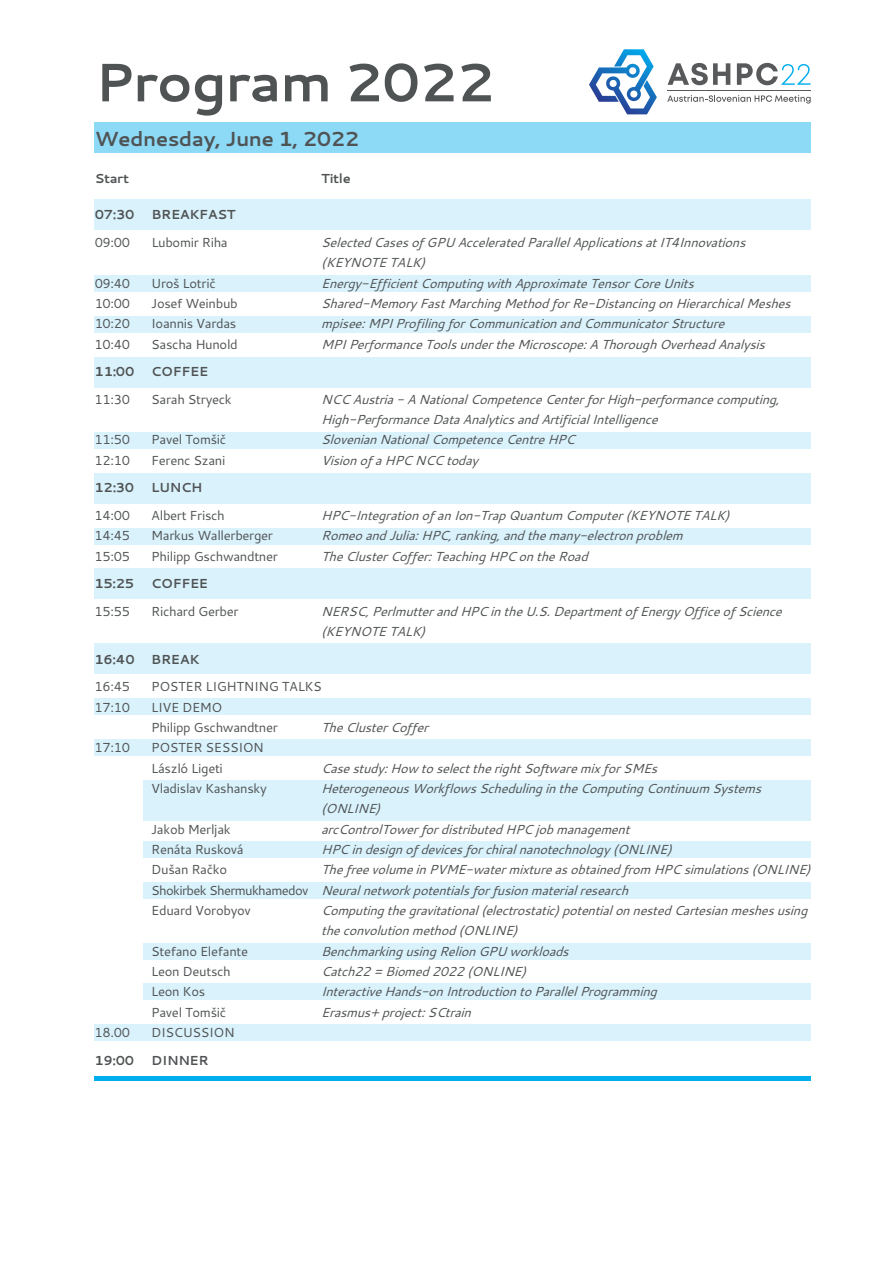
<style>
.page{position:relative;width:893px;height:1263px;background:#fff}
.page>*{position:absolute;margin:0;border:0;box-sizing:border-box;transform-origin:0 0}
.t1{font:700 54px "Cantarell";letter-spacing:-.025em;color:#505354}
.t2{font:700 20.25px "Cantarell";letter-spacing:-.025em;color:#505354}
.t3{font:italic 13.05px/20.4px "Cantarell";letter-spacing:-.025em;color:#505354}
.t4{font:13.05px/20.4px "Cantarell";letter-spacing:-.025em;color:#505354}
.t5{font:700 13.05px "Cantarell";letter-spacing:-.025em;color:#505354}
.s1{font-style:normal}
</style>
<div class="page">
<div style="left:95px;top:275px;width:716px;height:16px;background:#d9f2fc"></div>
<div style="left:95px;top:316px;width:716px;height:17px;background:#d9f2fc"></div>
<div style="left:95px;top:528px;width:716px;height:16px;background:#d9f2fc"></div>
<div style="left:95px;top:432px;width:716px;height:16px;background:#d9f2fc"></div>
<div style="left:95px;top:699px;width:716px;height:16px;background:#d9f2fc"></div>
<div style="left:95px;top:740px;width:716px;height:16px;background:#d9f2fc"></div>
<div style="left:143px;top:780px;width:668px;height:41px;background:#d9f2fc"></div>
<div style="left:143px;top:841px;width:668px;height:16px;background:#d9f2fc"></div>
<div style="left:143px;top:882px;width:668px;height:16px;background:#d9f2fc"></div>
<div style="left:143px;top:943px;width:668px;height:16px;background:#d9f2fc"></div>
<div style="left:143px;top:984px;width:668px;height:16px;background:#d9f2fc"></div>
<div style="left:95px;top:1024px;width:716px;height:17px;background:#d9f2fc"></div>
<div style="left:95px;top:569px;width:716px;height:30px;background:#d9f2fc"></div>
<div style="left:95px;top:643px;width:716px;height:30px;background:#d9f2fc"></div>
<div style="left:95px;top:199px;width:716px;height:30px;background:#d9f2fc"></div>
<div style="left:95px;top:357px;width:716px;height:31px;background:#d9f2fc"></div>
<div style="left:95px;top:473px;width:716px;height:31px;background:#d9f2fc"></div>
<div style="left:95px;top:123px;width:716px;height:30px;background:#8ddaf7"></div>
<hr style="left:95px;top:1077px;width:716px;height:4px;background:#00adee">
<svg style="left:589px;top:49px;width:68px;height:65px"></svg>
<svg style="left:668px;top:63px;width:62px;height:22px"></svg>
<svg style="left:667px;top:95px;width:144px;height:9px"></svg>
<hr style="left:668px;top:90px;width:143px;height:1px;background:#58595b">
<svg style="left:737px;top:63px;width:74px;height:22px"></svg>
<p class="t1" style="left:95px;top:44px;width:402px">Program 2022</p>
<p class="t2" style="left:95px;top:124px;width:266px">Wednesday, June 1, 2022</p>
<p class="t5" style="left:95px;top:169px;width:36px">Start</p>
<p class="t5" style="left:321px;top:169px;width:31px">Title</p>
<p class="t5" style="left:95px;top:206px;width:41px">07:30</p>
<p class="t5" style="left:151px;top:206px;width:86px">BREAKFAST</p>
<p class="t4" style="left:95px;top:232px;width:37px">09:00</p>
<p class="t4" style="left:151px;top:232px;width:78px">Lubomir Riha</p>
<p class="t3" style="left:321px;top:232px;width:426px">Selected Cases of GPU Accelerated Parallel Applications at IT4Innovations (KEYNOTE TALK)</p>
<p class="t4" style="left:95px;top:272px;width:37px">09:40</p>
<p class="t4" style="left:151px;top:272px;width:66px">Uroš Lotrič</p>
<p class="t3" style="left:321px;top:272px;width:374px">Energy-Efficient Computing with Approximate Tensor Core Units</p>
<p class="t4" style="left:95px;top:293px;width:37px">10:00</p>
<p class="t4" style="left:151px;top:293px;width:88px">Josef Weinbub</p>
<p class="t3" style="left:321px;top:293px;width:471px">Shared-Memory Fast Marching Method for Re-Distancing on Hierarchical Meshes</p>
<p class="t4" style="left:95px;top:313px;width:37px">10:20</p>
<p class="t4" style="left:151px;top:313px;width:87px">Ioannis Vardas</p>
<p class="t3" style="left:321px;top:313px;width:405px">mpisee: MPI Profiling for Communication and Communicator Structure</p>
<p class="t4" style="left:95px;top:333px;width:37px">10:40</p>
<p class="t4" style="left:151px;top:333px;width:88px">Sascha Hunold</p>
<p class="t3" style="left:321px;top:333px;width:445px">MPI Performance Tools under the Microscope: A Thorough Overhead Analysis</p>
<p class="t5" style="left:95px;top:362px;width:41px">11:00</p>
<p class="t5" style="left:151px;top:362px;width:58px">COFFEE</p>
<p class="t4" style="left:95px;top:388px;width:37px">11:30</p>
<p class="t4" style="left:151px;top:388px;width:82px">Sarah Stryeck</p>
<p class="t3" style="left:321px;top:388px;width:460px">NCC Austria - A National Competence Center for High-performance computing,<br>High-Performance Data Analytics and Artificial Intelligence</p>
<p class="t4" style="left:95px;top:429px;width:37px">11:50</p>
<p class="t4" style="left:151px;top:429px;width:77px">Pavel Tomšič</p>
<p class="t3" style="left:321px;top:429px;width:255px">Slovenian National Competence Centre HPC</p>
<p class="t4" style="left:95px;top:449px;width:37px">12:10</p>
<p class="t4" style="left:151px;top:449px;width:76px">Ferenc Szani</p>
<p class="t3" style="left:321px;top:449px;width:159px">Vision of a HPC NCC today</p>
<p class="t5" style="left:95px;top:479px;width:41px">12:30</p>
<p class="t5" style="left:151px;top:479px;width:53px">LUNCH</p>
<p class="t4" style="left:95px;top:505px;width:37px">14:00</p>
<p class="t4" style="left:151px;top:505px;width:75px">Albert Frisch</p>
<p class="t3" style="left:321px;top:505px;width:410px">HPC-Integration of an Ion-Trap Quantum Computer (KEYNOTE TALK)</p>
<p class="t4" style="left:95px;top:525px;width:37px">14:45</p>
<p class="t4" style="left:151px;top:525px;width:123px">Markus Wallerberger</p>
<p class="t3" style="left:321px;top:525px;width:363px">Romeo and Julia: HPC, ranking, and the many-electron problem</p>
<p class="t4" style="left:95px;top:545px;width:37px">15:05</p>
<p class="t4" style="left:151px;top:545px;width:128px">Philipp Gschwandtner</p>
<p class="t3" style="left:321px;top:545px;width:268px">The Cluster Coffer: Teaching HPC on the Road</p>
<p class="t5" style="left:95px;top:574px;width:41px">15:25</p>
<p class="t5" style="left:151px;top:574px;width:58px">COFFEE</p>
<p class="t4" style="left:95px;top:600px;width:37px">15:55</p>
<p class="t4" style="left:151px;top:600px;width:89px">Richard Gerber</p>
<p class="t3" style="left:321px;top:600px;width:462px">NERSC, Perlmutter and HPC in the U.S. Department of Energy Office of Science (KEYNOTE TALK)</p>
<p class="t5" style="left:95px;top:650px;width:42px">16:40</p>
<p class="t5" style="left:151px;top:650px;width:50px">BREAK</p>
<p class="t4" style="left:95px;top:676px;width:37px">16:45</p>
<p class="t4" style="left:151px;top:676px;width:172px">POSTER LIGHTNING TALKS</p>
<p class="t4" style="left:95px;top:696px;width:37px">17:10</p>
<p class="t4" style="left:151px;top:696px;width:128px">LIVE DEMO<br>Philipp Gschwandtner</p>
<p class="t3" style="left:321px;top:717px;width:108px">The Cluster Coffer</p>
<p class="t4" style="left:95px;top:737px;width:37px">17:10</p>
<p class="t4" style="left:151px;top:737px;width:114px">POSTER SESSION<br>László Ligeti</p>
<p class="t3" style="left:321px;top:757px;width:338px">Case study: How to select the right Software mix for SMEs</p>
<p class="t4" style="left:151px;top:778px;width:117px">Vladislav Kashansky</p>
<p class="t3" style="left:321px;top:778px;width:441px">Heterogeneous Workflows Scheduling in the Computing Continuum Systems (ONLINE)</p>
<p class="t4" style="left:151px;top:818px;width:81px">Jakob Merljak</p>
<p class="t3" style="left:321px;top:818px;width:310px">arcControlTower for distributed HPC job management</p>
<p class="t4" style="left:151px;top:839px;width:94px">Renáta Rusková</p>
<p class="t3" style="left:321px;top:839px;width:352px">HPC in design of devices for chiral nanotechnology (ONLINE)</p>
<p class="t4" style="left:151px;top:859px;width:77px">Dušan Račko</p>
<p class="t3" style="left:151px;top:859px;width:661px;text-indent:170px">The free volume in PVME-water mixture as obtained from HPC simulations (ONLINE)<br><span class="s1">Shokirbek Shermukhamedov</span> Neural network potentials for fusion material research<br><span class="s1">Eduard Vorobyov</span></p>
<p class="t3" style="left:321px;top:900px;width:488px">Computing the gravitational (electrostatic) potential on nested Cartesian meshes using the convolution method (ONLINE)</p>
<p class="t4" style="left:151px;top:940px;width:98px">Stefano Elefante</p>
<p class="t3" style="left:321px;top:940px;width:249px">Benchmarking using Relion GPU workloads</p>
<p class="t4" style="left:151px;top:961px;width:81px">Leon Deutsch</p>
<p class="t3" style="left:321px;top:961px;width:207px">Catch22 = Biomed 2022 (ONLINE)</p>
<p class="t4" style="left:151px;top:981px;width:56px">Leon Kos</p>
<p class="t3" style="left:321px;top:981px;width:337px">Interactive Hands-on Introduction to Parallel Programming</p>
<p class="t4" style="left:151px;top:1001px;width:77px">Pavel Tomšič</p>
<p class="t3" style="left:321px;top:1001px;width:151px">Erasmus+ project: SCtrain</p>
<p class="t4" style="left:95px;top:1022px;width:37px">18.00</p>
<p class="t4" style="left:151px;top:1022px;width:85px">DISCUSSION</p>
<p class="t5" style="left:95px;top:1051px;width:41px">19:00</p>
<p class="t5" style="left:151px;top:1051px;width:59px">DINNER</p>
</div>
